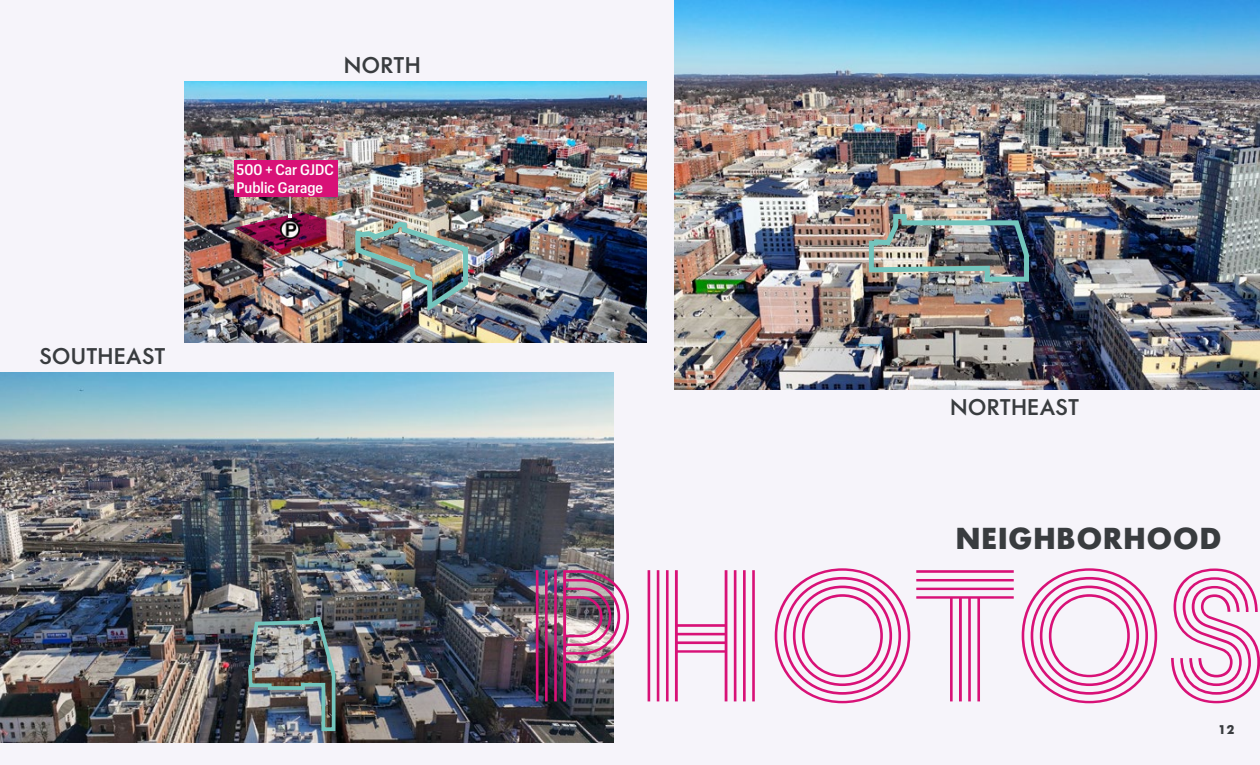
<style>
.page{position:relative;width:1260px;height:765px;background:#f6f4fa}
.page>*{position:absolute;margin:0;border:0;box-sizing:border-box;transform-origin:0 0}
.t1{font:187.5px "Prism";color:#d81177}
.t2{font:700 30px "Futura BQ";letter-spacing:.035em;color:#393c3f}
.t3{font:500 22.5px "Futura BQ";letter-spacing:.035em;color:#393c3f}
.t4{font:500 15px/18px "Graphik Compact";color:#fff}
.t5{font:700 12.5px "Futura BQ";color:#393c3f}
</style>
<div class="page">
<img style="left:184px;top:82px;width:463px;height:260px">
<img style="left:675px;top:0;width:585px;height:390px">
<img style="left:352px;top:218px;width:120px;height:98px">
<img style="left:866px;top:212px;width:167px;height:72px">
<img style="left:0;top:372px;width:613px;height:370px">
<img style="left:246px;top:614px;width:91px;height:119px">
<div style="left:234px;top:160px;width:104px;height:37px;background:#d81177"></div>
<img style="left:235px;top:197px;width:91px;height:58px">
<h3 class="t3" style="left:40px;top:341px;width:127px">SOUTHEAST</h3>
<h3 class="t3" style="left:344px;top:50px;width:78px">NORTH</h3>
<p class="t4" style="left:237px;top:160px;width:99px">500 + Car GJDC<br>Public Garage</p>
<h3 class="t3" style="left:951px;top:393px;width:130px">NORTHEAST</h3>
<h2 class="t2" style="left:956px;top:519px;width:267px">NEIGHBORHOOD</h2>
<h1 class="t1" style="left:523px;top:528px;width:745px">PHOTOS</h1>
<p class="t5" style="left:1218px;top:721px;width:18px">12</p>
</div>
